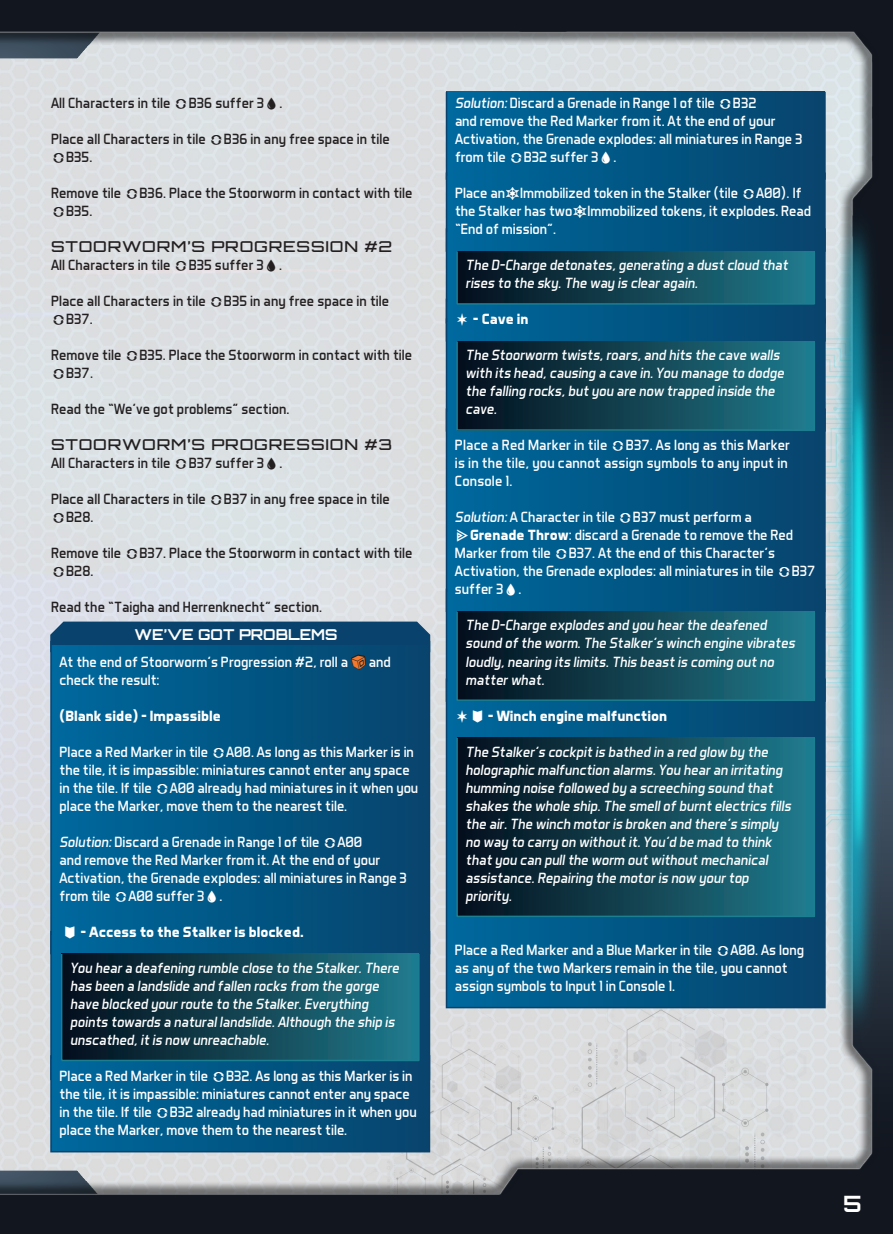
<style>
.page{position:relative;width:893px;height:1234px;background:#fff}
.page>*{position:absolute;margin:0;border:0;box-sizing:border-box;transform-origin:0 0}
.t1{font:700 22.5px "Orbitron";color:#fff}
.t2{font:15px/18px "Aero Matics";color:#fff}
.t3{font:italic 15px/18px "Aero Matics";color:#fff}
.t4{font:15px/18px "Aero Matics";letter-spacing:.005em;color:#231f20}
.t5{font:700 15px "Aero Matics";color:#fff}
.t6{font:500 15px "Orbitron";letter-spacing:.05em;color:#231f20;scale:1.1 1}
.t7{font:700 15px "Orbitron";color:#fff}
.s1{font-family:"DCAL"}
.s2{font-family:"Times New Roman"}
.s3{font-family:"DCAL";color:#231f20}
.s4{font-style:italic}
.s5{font-family:"DCAL";font-weight:400}
.s6{font-weight:700}
</style>
<div class="page">
<img style="left:0;top:0;width:893px;height:1233px">
<svg style="left:50px;top:620px;width:381px;height:33px"></svg>
<div style="left:51px;top:645px;width:378px;height:308px;background:linear-gradient(to right,#00699d,#07446c)"></div>
<div style="left:50px;top:640px;width:380px;height:314px;border:2px solid #09436d"></div>
<div style="left:51px;top:934px;width:378px;height:145px;background:linear-gradient(to right,#00699d,#07446c)"></div>
<div style="left:50px;top:929px;width:380px;height:150px;border:2px solid #09436d"></div>
<div style="left:51px;top:1059px;width:378px;height:92px;background:linear-gradient(to right,#00699d,#07446c)"></div>
<div style="left:50px;top:1054px;width:380px;height:98px;border:2px solid #09436d"></div>
<div style="left:62px;top:953px;width:357px;height:107px;background:linear-gradient(to right,#050e1b,#207b8c)"></div>
<div style="left:61px;top:952px;width:359px;height:108px;border:2px solid #1c7e91"></div>
<div style="left:446px;top:91px;width:379px;height:88px;background:linear-gradient(to right,#00699d,#07446c)"></div>
<div style="left:446px;top:91px;width:380px;height:89px;border:2px solid #09436d"></div>
<div style="left:446px;top:177px;width:379px;height:74px;background:linear-gradient(to right,#00699d,#07446c)"></div>
<div style="left:446px;top:172px;width:380px;height:80px;border:2px solid #09436d"></div>
<div style="left:446px;top:232px;width:379px;height:91px;background:linear-gradient(to right,#00699d,#07446c)"></div>
<div style="left:446px;top:227px;width:380px;height:96px;border:2px solid #09436d"></div>
<div style="left:446px;top:303px;width:379px;height:38px;background:linear-gradient(to right,#00699d,#07446c)"></div>
<div style="left:446px;top:322px;width:379px;height:109px;background:linear-gradient(to right,#00699d,#07446c)"></div>
<div style="left:446px;top:317px;width:380px;height:114px;border:2px solid #09436d"></div>
<div style="left:446px;top:412px;width:379px;height:199px;background:linear-gradient(to right,#00699d,#07446c)"></div>
<div style="left:446px;top:592px;width:379px;height:109px;background:linear-gradient(to right,#00699d,#07446c)"></div>
<div style="left:446px;top:587px;width:380px;height:114px;border:2px solid #09436d"></div>
<div style="left:446px;top:682px;width:379px;height:325px;background:linear-gradient(to right,#00699d,#08456d)"></div>
<div style="left:446px;top:677px;width:380px;height:331px;border:2px solid #09436d"></div>
<div style="left:457px;top:251px;width:357px;height:53px;background:linear-gradient(to right,#050e1b,#207b8c)"></div>
<div style="left:456px;top:250px;width:359px;height:54px;border:2px solid #1c7e91"></div>
<div style="left:457px;top:341px;width:357px;height:89px;background:linear-gradient(to right,#050e1b,#207b8c)"></div>
<div style="left:456px;top:340px;width:359px;height:90px;border:2px solid #1c7e91"></div>
<div style="left:457px;top:611px;width:357px;height:89px;background:linear-gradient(to right,#050e1b,#207b8c)"></div>
<div style="left:456px;top:610px;width:359px;height:90px;border:2px solid #1c7e91"></div>
<div style="left:457px;top:737px;width:357px;height:179px;background:linear-gradient(to right,#050e1b,#207b8c)"></div>
<div style="left:456px;top:736px;width:359px;height:180px;border:2px solid #1c7e91"></div>
<p class="t4" style="left:51px;top:94px;width:233px">All Characters in tile <span class="s1">@</span>B36 suffer 3<span class="s1">4</span>.</p>
<p class="t4" style="left:51px;top:130px;width:340px">Place all Characters in tile <span class="s1">@</span>B36 in any free space in tile <span class="s1">@</span>B35.</p>
<p class="t4" style="left:51px;top:184px;width:363px">Remove tile <span class="s1">@</span>B36. Place the Stoorworm in contact with tile <span class="s1">@</span>B35.</p>
<p class="t6" style="left:51px;top:237px;width:312px">STOO RWORM’S PROGRESSION #2</p>
<p class="t4" style="left:51px;top:256px;width:232px">All Characters in tile <span class="s1">@</span>B35 suffer 3<span class="s1">4</span>.</p>
<p class="t4" style="left:51px;top:292px;width:340px">Place all Characters in tile <span class="s1">@</span>B35 in any free space in tile <span class="s1">@</span>B37.</p>
<p class="t4" style="left:51px;top:346px;width:363px">Remove tile <span class="s1">@</span>B35. Place the Stoorworm in contact with tile <span class="s1">@</span>B37<span class="s2">.</span></p>
<p class="t4" style="left:51px;top:400px;width:240px">Read the “We’ve got problems” section.</p>
<p class="t6" style="left:51px;top:435px;width:312px">STOOR WORM’S PROGRESSION #3</p>
<p class="t4" style="left:51px;top:454px;width:233px">All Characters in tile <span class="s1">@</span>B37 suffer 3<span class="s1">4</span>.</p>
<p class="t4" style="left:51px;top:490px;width:340px">Place all Characters in tile <span class="s1">@</span>B37 in any free space in tile <span class="s1">@</span>B28.</p>
<p class="t4" style="left:51px;top:544px;width:363px">Remove tile <span class="s1">@</span>B37. Place the Stoorworm in contact with tile <span class="s1">@</span>B28.</p>
<p class="t4" style="left:51px;top:598px;width:273px">Read the “Taigha and Herrenknecht” section.</p>
<p class="t7" style="left:135px;top:625px;width:204px">WE’VE GOT PROBLEMS</p>
<p class="t2" style="left:60px;top:652px;width:333px">At the end of Stoorworm’s Progression #2, roll a <span class="s3">,</span> and check the result:</p>
<p class="t5" style="left:60px;top:706px;width:163px">(Blank side) – Impassible</p>
<p class="t2" style="left:60px;top:742px;width:360px">Place a Red Marker in tile <span class="s1">@</span>A00. As long as this Marker is in the tile, it is impassible: miniatures cannot enter any space in the tile. If tile <span class="s1">@</span>A00 already had miniatures in it when you place the Marker, move them to the nearest tile.</p>
<p class="t2" style="left:60px;top:832px;width:349px"><span class="s4">Solution:</span> Discard a Grenade in Range 1 of tile <span class="s1">@</span>A00<br>and remove the Red Marker from it. At the end of your Activation, the Grenade explodes: all miniatures in Range 3 from tile <span class="s1">@</span>A00 suffer 3<span class="s1">4</span>.</p>
<p class="t5" style="left:62px;top:922px;width:243px"><span class="s5">1</span> - Access to the Stalker is blocked.</p>
<p class="t3" style="left:70px;top:958px;width:331px">You hear a deafening rumble close to the Stalker. There has been a landslide and fallen rocks from the gorge have blocked your route to the Stalker. Everything points towards a natural landslide. Although the ship is unscathed, it is now unreachable.</p>
<p class="t2" style="left:60px;top:1066px;width:359px">Place a Red Marker in tile <span class="s1">@</span>B32. As long as this Marker is in the tile, it is impassible: miniatures cannot enter any space in the tile. If tile <span class="s1">@</span>B32 already had miniatures in it when you place the Marker, move them to the nearest tile.</p>
<p class="t2" style="left:455px;top:94px;width:349px"><span class="s4">Solution:</span> Discard a Grenade in Range 1 of tile <span class="s1">@</span>B32<br>and remove the Red Marker from it. At the end of your Activation, the Grenade explodes: all miniatures in Range 3 from tile <span class="s1">@</span>B32 suffer 3<span class="s1">4</span>.</p>
<p class="t2" style="left:455px;top:184px;width:358px">Place an <span class="s1">G</span>Immobilized token in the Stalker (tile <span class="s1">@</span>A00)<span class="s2">.</span> If the S talker has two<span class="s1">G</span>Immobilized tokens, it explodes. Read “End of mission”.</p>
<p class="t3" style="left:466px;top:256px;width:324px">The D-Charge detonates, generating a dust cloud that rises to the sky. The way is clear again.</p>
<p class="t5" style="left:455px;top:310px;width:75px"><span class="s5">2</span> - Cave in</p>
<p class="t3" style="left:466px;top:346px;width:320px">The Stoorworm twists, roars, and hits the cave walls with its head, causing a cave in. You manage to dodge the falling rocks, but you are now trapped inside the cave.</p>
<p class="t2" style="left:455px;top:436px;width:337px">Place a Red Marker in tile <span class="s1">@</span>B37. As long as this Marker is in the tile, you cannot assign symbols to any input in<br>Console 1.</p>
<p class="t2" style="left:455px;top:508px;width:362px"><span class="s4">Solution:</span> A Character in tile <span class="s1">@</span>B37 must perform a <span class="s1">p</span><span class="s6">Grenade Throw</span>: discard a Grenade to remove the Red Marker from tile <span class="s1">@</span>B37. At the end of this Character’s Activation, the Grenade explodes: all miniatures in tile <span class="s1">@</span>B37 suffer 3<span class="s1">4</span>.</p>
<p class="t3" style="left:466px;top:616px;width:331px">The D-Charge explodes and you hear the deafened sound of the worm. The Stalker’s winch engine vibrates loudly, nearing its limits. This beast is coming out no matter what.</p>
<p class="t5" style="left:455px;top:706px;width:214px"><span class="s5">21</span> - Winch engine malfunction</p>
<p class="t3" style="left:466px;top:742px;width:327px">The Stalker’s cockpit is bathed in a red glow by the holographic malfunction alarms. You hear an irritating humming noise followed by a screeching sound that shakes the whole ship. The smell of burnt electrics fills the air. The winch motor is broken and there’s simply no way to carry on without it. You’d be mad to think that you can pull the worm out without mechanical assistance. Repairing the motor is now your top priority.</p>
<p class="t2" style="left:455px;top:940px;width:350px">Place a Red Marker and a Blue Marker in tile <span class="s1">@</span>A00. As long as any of the two Markers remain in the tile, you cannot assign symbols to Input 1 in Console 1.</p>
<h1 class="t1" style="left:843px;top:1189px;width:20px">5</h1>
</div>
